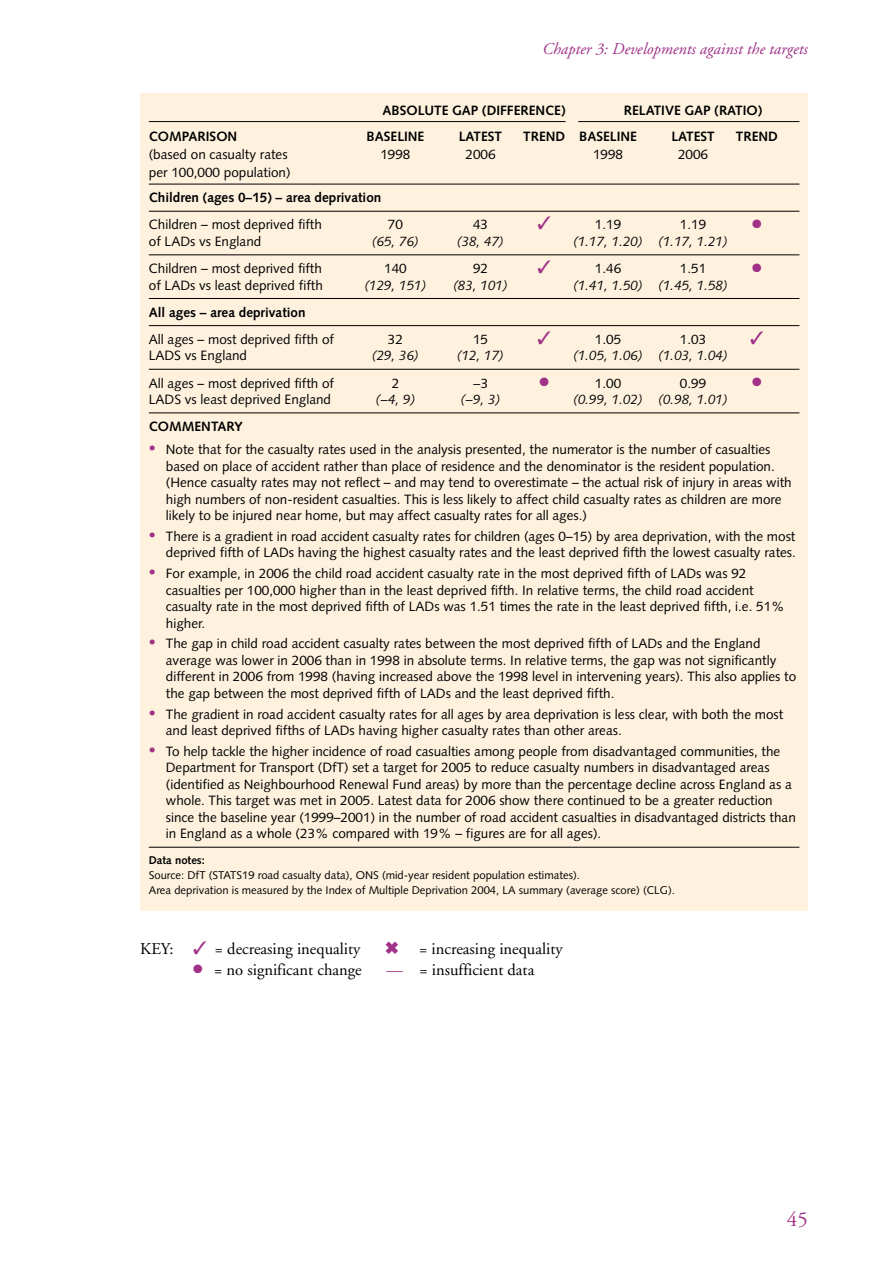
<style>
.page{position:relative;width:893px;height:1263px;background:#fff}
.page>*{position:absolute;margin:0;border:0;box-sizing:border-box;transform-origin:0 0}
.t1{font:21px "Adobe Garamond";color:#a03187}
.t2{font:16.5px "Adobe Garamond";color:#000}
.t3{font:italic 16.5px "Adobe Garamond";color:#a03187}
.t4{font:13.5px/16.5px "Syntax";color:#000}
.t5{font:700 13.5px "Syntax";color:#000}
.t6{font:italic 13.5px "Syntax";color:#000}
.t7{font:12px "Zapf Dingbats";color:#a03187}
.t8{font:11.25px/15px "Syntax";color:#000}
.t9{font:700 11.25px "Syntax";color:#000}
.s1{font-style:normal}
.s2{font-family:"Adobe Garamond";font-size:18px;color:#a03187}
.s3{color:#a03187}
</style>
<div class="page">
<div style="left:140px;top:94px;width:668px;height:817px;background:#fef2df"></div>
<hr style="left:149px;top:121px;width:650px;height:1px;background:#000">
<div style="left:566px;top:120px;width:12px;height:9px;background:#fef2df"></div>
<hr style="left:149px;top:184px;width:650px;height:1px;background:#000">
<hr style="left:149px;top:211px;width:650px;height:1px;background:#000">
<hr style="left:149px;top:254px;width:650px;height:1px;background:#000">
<hr style="left:149px;top:298px;width:650px;height:1px;background:#000">
<hr style="left:149px;top:325px;width:650px;height:1px;background:#000">
<hr style="left:149px;top:369px;width:650px;height:1px;background:#000">
<hr style="left:149px;top:412px;width:650px;height:1px;background:#000">
<hr style="left:149px;top:847px;width:650px;height:1px;background:#000">
<p class="t3" style="left:542px;top:40px;width:267px">Chapter 3: Developments against the targets</p>
<p class="t5" style="left:382px;top:102px;width:184px">ABSOLUTE GAP (DIFFERENCE)</p>
<p class="t5" style="left:624px;top:102px;width:140px">RELATIVE GAP (RATIO)</p>
<p class="t5" style="left:149px;top:129px;width:90px">COMPARISON</p>
<p class="t5" style="left:367px;top:129px;width:59px">BASELINE</p>
<p class="t5" style="left:459px;top:129px;width:45px">LATEST</p>
<p class="t5" style="left:523px;top:129px;width:115px">TREND BASELINE</p>
<p class="t5" style="left:671px;top:129px;width:45px">LATEST</p>
<p class="t5" style="left:736px;top:129px;width:43px">TREND</p>
<p class="t4" style="left:149px;top:146px;width:140px">(based on casualty rates</p>
<p class="t4" style="left:380px;top:146px;width:32px">1998</p>
<p class="t4" style="left:465px;top:146px;width:32px">2006</p>
<p class="t4" style="left:593px;top:146px;width:32px">1998</p>
<p class="t4" style="left:678px;top:146px;width:32px">2006</p>
<p class="t4" style="left:149px;top:164px;width:143px">per 100,000 population)</p>
<p class="t5" style="left:149px;top:190px;width:234px">Children (ages 0–15) – area deprivation</p>
<p class="t4" style="left:149px;top:217px;width:175px">Children – most deprived fifth</p>
<p class="t4" style="left:388px;top:217px;width:17px">70</p>
<p class="t4" style="left:473px;top:217px;width:17px">43</p>
<p class="t4" style="left:595px;top:217px;width:28px">1.19</p>
<p class="t4" style="left:680px;top:217px;width:28px">1.19</p>
<p class="t7" style="left:752px;top:218px;width:11px">●</p>
<p class="t4" style="left:149px;top:233px;width:114px">of LADs vs England</p>
<p class="t6" style="left:372px;top:233px;width:48px">(65, 76)</p>
<p class="t6" style="left:457px;top:233px;width:48px">(38, 47)</p>
<p class="t6" style="left:574px;top:233px;width:156px">(1.17, 1.20) (1.17, 1.21)</p>
<p class="t4" style="left:149px;top:260px;width:175px">Children – most deprived fifth</p>
<p class="t4" style="left:384px;top:260px;width:24px">140</p>
<p class="t4" style="left:473px;top:260px;width:17px">92</p>
<p class="t4" style="left:595px;top:260px;width:28px">1.46</p>
<p class="t4" style="left:680px;top:260px;width:28px">1.51</p>
<p class="t7" style="left:752px;top:262px;width:11px">●</p>
<p class="t4" style="left:149px;top:277px;width:176px">of LADs vs least deprived fifth</p>
<p class="t6" style="left:365px;top:277px;width:63px">(129, 151)</p>
<p class="t6" style="left:453px;top:277px;width:56px">(83, 101)</p>
<p class="t6" style="left:574px;top:277px;width:156px">(1.41, 1.50) (1.45, 1.58)</p>
<p class="t5" style="left:149px;top:304px;width:158px">All ages – area deprivation</p>
<p class="t4" style="left:149px;top:331px;width:187px">All ages – most deprived fifth of</p>
<p class="t4" style="left:388px;top:331px;width:17px">32</p>
<p class="t4" style="left:473px;top:331px;width:17px">15</p>
<p class="t4" style="left:595px;top:331px;width:28px">1.05</p>
<p class="t4" style="left:680px;top:331px;width:28px">1.03</p>
<p class="t4" style="left:149px;top:347px;width:100px">LADS vs England</p>
<p class="t6" style="left:372px;top:348px;width:48px">(29, 36)</p>
<p class="t6" style="left:457px;top:348px;width:48px">(12, 17)</p>
<p class="t6" style="left:574px;top:348px;width:156px">(1.05, 1.06) (1.03, 1.04)</p>
<p class="t4" style="left:149px;top:375px;width:187px">All ages – most deprived fifth of</p>
<p class="t4" style="left:392px;top:375px;width:9px">2</p>
<p class="t4" style="left:473px;top:375px;width:17px">−3</p>
<p class="t7" style="left:540px;top:376px;width:11px">●</p>
<p class="t4" style="left:595px;top:375px;width:28px">1.00</p>
<p class="t4" style="left:680px;top:375px;width:28px">0.99</p>
<p class="t7" style="left:752px;top:376px;width:11px">●</p>
<p class="t4" style="left:149px;top:391px;width:184px">LADS vs least deprived England</p>
<p class="t6" style="left:376px;top:391px;width:41px">(<span class="s1">−</span>4, 9)</p>
<p class="t6" style="left:461px;top:391px;width:41px">(<span class="s1">−</span>9, 3)</p>
<p class="t6" style="left:574px;top:391px;width:156px">(0.99, 1.02) (0.98, 1.01)</p>
<p class="t5" style="left:149px;top:419px;width:95px">COMMENTARY</p>
<p class="t4" style="left:166px;top:441px;width:627px;text-indent:-17px"><span class="s2">•</span> Note that for the casualty rates used in the analysis presented, the numerator is the number of casualties based on place of accident rather than place of residence and the denominator is the resident population. (Hence casualty rates may not reflect – and may tend to overestimate – the actual risk of injury in areas with high numbers of non-resident casualties. This is less likely to affect child casualty rates as children are more likely to be injured near home, but may affect casualty rates for all ages.)</p>
<p class="t4" style="left:149px;top:528px;width:649px;text-align:right"><span class="s2">•</span> There is a gradient in road accident casualty rates for children (ages 0–15) by area deprivation, with the most deprived fifth of LADs having the highest casualty rates and the least deprived fifth the lowest casualty rates.</p>
<p class="t4" style="left:166px;top:565px;width:620px;text-indent:-17px"><span class="s2">•</span> For example, in 2006 the child road accident casualty rate in the most deprived fifth of LADs was 92 casualties per 100,000 higher than in the least deprived fifth. In relative terms, the child road accident casualty rate in the most deprived fifth of LADs was 1.51 times the rate in the least deprived fifth, i.e. 51% higher.</p>
<p class="t4" style="left:166px;top:635px;width:632px;text-indent:-17px"><span class="s2">•</span> The gap in child road accident casualty rates between the most deprived fifth of LADs and the England average was lower in 2006 than in 1998 in absolute terms. In relative terms, the gap was not significantly different in 2006 from 1998 (having increased above the 1998 level in intervening years). This also applies to the gap between the most deprived fifth of LADs and the least deprived fifth.</p>
<p class="t4" style="left:166px;top:706px;width:619px;text-indent:-17px"><span class="s2">•</span> The gradient in road accident casualty rates for all ages by area deprivation is less clear, with both the most and least deprived fifths of LADs having higher casualty rates than other areas.</p>
<p class="t4" style="left:166px;top:743px;width:631px;text-indent:-17px"><span class="s2">•</span> To help tackle the higher incidence of road casualties among people from disadvantaged communities, the Department for Transport (DfT) set a target for 2005 to reduce casualty numbers in disadvantaged areas (identified as Neighbourhood Renewal Fund areas) by more than the percentage decline across England as a whole. This target was met in 2005. Latest data for 2006 show there continued to be a greater reduction since the baseline year (1999–2001) in the number of road accident casualties in disadvantaged districts than in England as a whole (23% compared with 19% – figures are for all ages).</p>
<p class="t9" style="left:149px;top:854px;width:58px">Data notes:</p>
<p class="t8" style="left:149px;top:868px;width:528px">Source: DfT (STATS19 road casualty data), ONS (mid-year resident population estimates).<br>Area deprivation is measured by the Index of Multiple Deprivation 2004, LA summary (average score) (CLG).</p>
<p class="t2" style="left:140px;top:939px;width:222px">KEY: <span class="s3">✓</span> = decreasing inequality</p>
<p class="t2" style="left:385px;top:939px;width:179px"><span class="s3">✖</span> = increasing inequality</p>
<p class="t2" style="left:193px;top:960px;width:170px"><span class="s3">●</span> = no significant change</p>
<p class="t2" style="left:386px;top:960px;width:149px"><span class="s3">—</span> = insufficient data</p>
<h1 class="t1" style="left:787px;top:1208px;width:22px">45</h1>
</div>
